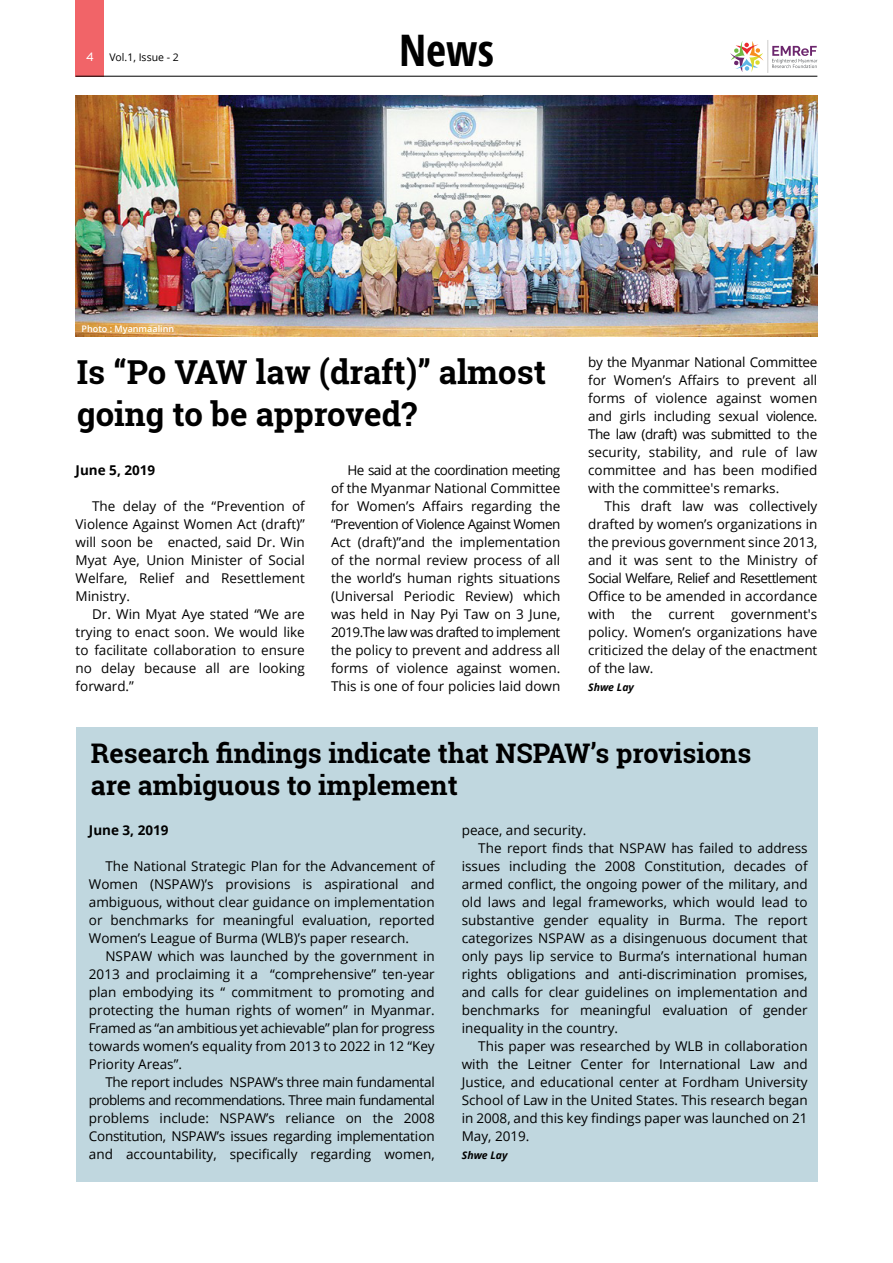
<style>
.page{position:relative;width:893px;height:1263px;background:#fff}
.page>*{position:absolute;margin:0;border:0;box-sizing:border-box;transform-origin:0 0}
.t1{font:700 43.5px "Open Sans Condensed";color:#000}
.t2{font:700 33px/42px "Roboto Slab";color:#000}
.t3{font:700 27px/32.4px "Roboto Slab";color:#000}
.t4{font:13.5px/18px "Open Sans";color:#000;text-align:justify}
.t5{font:700 13.5px "Open Sans";color:#000}
.t6{font:italic 700 10.5px "Open Sans";color:#000}
.t7{font:10.5px "Open Sans";color:#000}
.t8{font:10.5px "Sinkin Sans 400";color:#fff}
.t9{font:600 9px "Open Sans";color:#fff}
</style>
<div class="page">
<div style="left:76px;top:0;width:28px;height:77px;background:#f16468"></div>
<svg style="left:772px;top:46px;width:45px;height:22px"></svg>
<svg style="left:730px;top:41px;width:33px;height:31px"></svg>
<hr style="left:767px;top:40px;width:1px;height:33px;background:#cdcccb">
<hr style="left:76px;top:76px;width:741px;height:1px;background:#000">
<div style="left:76px;top:727px;width:741px;height:455px;background:#c0d7df"></div>
<img style="left:76px;top:96px;width:741px;height:241px">
<p class="t8" style="left:86px;top:48px;width:9px">4</p>
<p class="t7" style="left:109px;top:50px;width:71px">Vol.1, Issue - 2</p>
<h1 class="t1" style="left:399px;top:20px;width:96px">News</h1>
<p class="t9" style="left:82px;top:322px;width:94px">Photo : Myanmaalinn</p>
<h2 class="t2" style="left:77px;top:351px;width:471px">Is “Po VAW law (draft)” almost going to be approved?</h2>
<p class="t4" style="left:331px;top:461px;width:231px;text-indent:16px">He said at the coordination meeting of the Myanmar National Committee for Women’s Affairs regarding the “Prevention of Violence Against Women Act (draft)”and the implementation of the normal review process of all the world’s human rights situations (Universal Periodic Review) which was held in Nay Pyi Taw on 3 June, 2019.The law was drafted to implement the policy to prevent and address all forms of violence against women.<br>This is one of four policies laid down</p>
<p class="t5" style="left:76px;top:461px;width:81px">June 5, 2019</p>
<p class="t4" style="left:76px;top:497px;width:231px;text-indent:16px">The delay of the “Prevention of Violence Against Women Act (draft)” will soon be enacted, said Dr. Win Myat Aye, Union Minister of Social Welfare, Relief and Resettlement Ministry.</p>
<p class="t4" style="left:76px;top:605px;width:231px;text-indent:16px">Dr. Win Myat Aye stated “We are trying to enact soon. We would like to facilitate collaboration to ensure no delay because all are looking forward.”</p>
<p class="t4" style="left:588px;top:353px;width:231px">by the Myanmar National Committee for Women’s Affairs to prevent all forms of violence against women and girls including sexual violence.<br>The law (draft) was submitted to the security, stability, and rule of law committee and has been modified with the committee's remarks.</p>
<p class="t4" style="left:588px;top:497px;width:231px;text-indent:16px">This draft law was collectively drafted by women’s organizations in the previous government since 2013, and it was sent to the Ministry of Social Welfare, Relief and Resettlement Office to be amended in accordance with the current government's policy. Women’s organizations have criticized the delay of the enactment of the law.</p>
<p class="t6" style="left:588px;top:680px;width:47px">Shwe Lay</p>
<h3 class="t3" style="left:91px;top:736px;width:662px">Research findings indicate that NSPAW’s provisions are ambiguous to implement</h3>
<p class="t5" style="left:89px;top:821px;width:81px">June 3, 2019</p>
<p class="t4" style="left:89px;top:857px;width:347px;text-indent:16px">The National Strategic Plan for the Advancement of Women (NSPAW)’s provisions is aspirational and ambiguous, without clear guidance on implementation or benchmarks for meaningful evaluation, reported Women’s League of Burma (WLB)’s paper research.</p>
<p class="t4" style="left:89px;top:947px;width:347px;text-indent:16px">NSPAW which was launched by the government in 2013 and proclaiming it a “comprehensive” ten-year plan embodying its “ commitment to promoting and protecting the human rights of women” in Myanmar.<br>Framed as “an ambitious yet achievable” plan for progress towards women’s equality from 2013 to 2022 in 12 “Key Priority Areas”.</p>
<p class="t4" style="left:89px;top:1073px;width:347px;text-indent:16px">The report includes NSPAW’s three main fundamental problems and recommendations. Three main fundamental problems include: NSPAW’s reliance on the 2008<br>Constitution, NSPAW’s issues regarding implementation and accountability, specifically regarding women,</p>
<p class="t4" style="left:462px;top:821px;width:126px">peace, and security.</p>
<p class="t4" style="left:478px;top:839px;width:331px">The report finds that NSPAW has failed to address</p>
<p class="t4" style="left:462px;top:857px;width:347px">issues including the 2008 Constitution, decades of</p>
<p class="t4" style="left:462px;top:875px;width:347px">armed conflict, the ongoing power of the military, and</p>
<p class="t4" style="left:462px;top:893px;width:347px">old laws and legal frameworks, which would lead to</p>
<p class="t4" style="left:462px;top:911px;width:347px">substantive gender equality in Burma. The report</p>
<p class="t4" style="left:462px;top:929px;width:347px">categorizes NSPAW as a disingenuous document that</p>
<p class="t4" style="left:462px;top:947px;width:347px">only pays lip service to Burma’s international human</p>
<p class="t4" style="left:462px;top:965px;width:347px">rights obligations and anti-discrimination promises,</p>
<p class="t4" style="left:462px;top:983px;width:347px">and calls for clear guidelines on implementation and</p>
<p class="t4" style="left:462px;top:1001px;width:347px">benchmarks for meaningful evaluation of gender</p>
<p class="t4" style="left:462px;top:1019px;width:158px">inequality in the country.</p>
<p class="t4" style="left:478px;top:1037px;width:331px">This paper was researched by WLB in collaboration</p>
<p class="t4" style="left:462px;top:1055px;width:347px">with the Leitner Center for International Law and</p>
<p class="t4" style="left:462px;top:1073px;width:347px">Justice, and educational center at Fordham University</p>
<p class="t4" style="left:462px;top:1091px;width:347px">School of Law in the United States. This research began</p>
<p class="t4" style="left:462px;top:1109px;width:347px">in 2008, and this key findings paper was launched on 21</p>
<p class="t4" style="left:462px;top:1127px;width:69px">May, 2019.</p>
<p class="t6" style="left:462px;top:1148px;width:47px">Shwe Lay</p>
</div>
